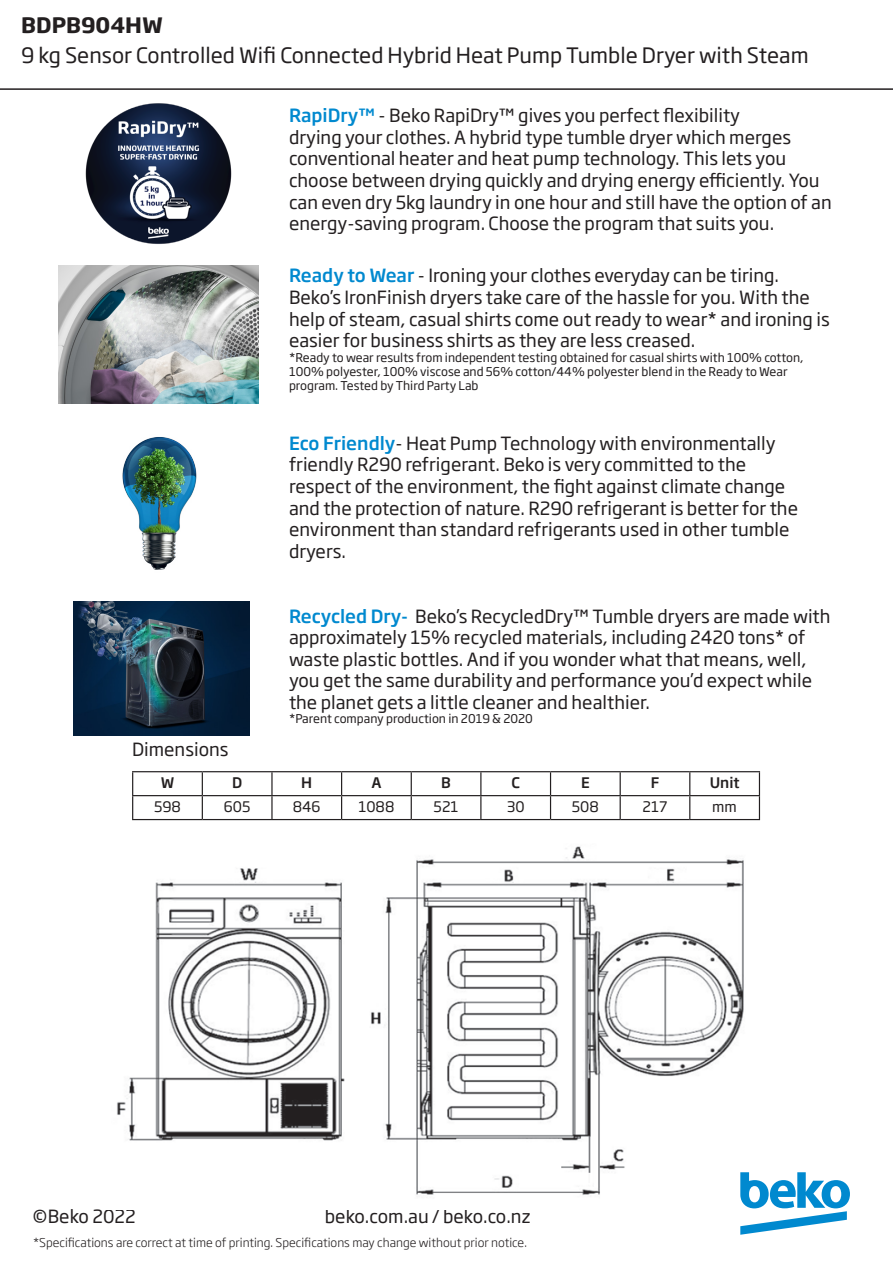
<style>
.page{position:relative;width:893px;height:1263px;background:#fff}
.page>*{position:absolute;margin:0;border:0;box-sizing:border-box;transform-origin:0 0}
.t1{font:21px "Soho Gothic Pro";color:#231f20}
.t2{font:700 21px "Soho Gothic Pro";color:#231f20}
.t3{font:18px/21.6px "Soho Gothic Pro";color:#231f20}
.t4{font:14.4px "Soho Gothic Pro";color:#231f20}
.t5{font:500 14.4px "Soho Gothic Pro";color:#231f20}
.t6{font:12px/14.4px "Soho Gothic Pro";color:#231f20}
.t7{font:300 12px "Soho Gothic Pro";color:#231f20}
.s1{font-weight:500;color:#0089cf}
</style>
<div class="page">
<hr style="left:0;top:88px;width:893px;height:2px;background:#231f20">
<img style="left:117px;top:811px;width:644px;height:384px">
<img style="left:59px;top:265px;width:199px;height:139px">
<img style="left:85px;top:103px;width:147px;height:141px">
<svg style="left:740px;top:1172px;width:110px;height:63px"></svg>
<hr style="left:132px;top:771px;width:70px;height:1px;background:#231f20">
<hr style="left:202px;top:771px;width:70px;height:1px;background:#231f20">
<hr style="left:272px;top:771px;width:70px;height:1px;background:#231f20">
<hr style="left:271px;top:772px;width:2px;height:23px;background:#231f20">
<hr style="left:342px;top:771px;width:69px;height:1px;background:#231f20">
<hr style="left:411px;top:771px;width:70px;height:1px;background:#231f20">
<hr style="left:481px;top:771px;width:69px;height:1px;background:#231f20">
<hr style="left:550px;top:771px;width:70px;height:1px;background:#231f20">
<hr style="left:620px;top:771px;width:70px;height:1px;background:#231f20">
<hr style="left:690px;top:771px;width:70px;height:1px;background:#231f20">
<hr style="left:132px;top:795px;width:70px;height:1px;background:#231f20">
<svg style="left:132px;top:772px;width:1px;height:47px"></svg>
<hr style="left:202px;top:795px;width:70px;height:1px;background:#231f20">
<svg style="left:202px;top:772px;width:1px;height:47px"></svg>
<hr style="left:272px;top:795px;width:70px;height:1px;background:#231f20">
<hr style="left:271px;top:796px;width:2px;height:23px;background:#231f20">
<hr style="left:342px;top:795px;width:69px;height:1px;background:#231f20">
<svg style="left:341px;top:772px;width:1px;height:47px"></svg>
<hr style="left:411px;top:795px;width:70px;height:1px;background:#231f20">
<svg style="left:411px;top:772px;width:1px;height:47px"></svg>
<hr style="left:481px;top:795px;width:69px;height:1px;background:#231f20">
<svg style="left:480px;top:772px;width:1px;height:47px"></svg>
<hr style="left:550px;top:795px;width:70px;height:1px;background:#231f20">
<svg style="left:550px;top:772px;width:1px;height:47px"></svg>
<hr style="left:620px;top:795px;width:70px;height:1px;background:#231f20">
<svg style="left:620px;top:772px;width:1px;height:47px"></svg>
<hr style="left:690px;top:795px;width:70px;height:1px;background:#231f20">
<svg style="left:689px;top:772px;width:1px;height:47px"></svg>
<svg style="left:759px;top:772px;width:1px;height:47px"></svg>
<hr style="left:132px;top:819px;width:70px;height:1px;background:#231f20">
<hr style="left:202px;top:819px;width:70px;height:1px;background:#231f20">
<hr style="left:272px;top:819px;width:70px;height:1px;background:#231f20">
<hr style="left:342px;top:819px;width:69px;height:1px;background:#231f20">
<hr style="left:411px;top:819px;width:70px;height:1px;background:#231f20">
<hr style="left:481px;top:819px;width:69px;height:1px;background:#231f20">
<hr style="left:550px;top:819px;width:70px;height:1px;background:#231f20">
<hr style="left:620px;top:819px;width:70px;height:1px;background:#231f20">
<hr style="left:690px;top:819px;width:70px;height:1px;background:#231f20">
<img style="left:122px;top:437px;width:75px;height:133px">
<img style="left:74px;top:601px;width:175px;height:134px">
<p class="t2" style="left:21px;top:9px;width:143px">BDPB904HW</p>
<p class="t1" style="left:21px;top:39px;width:789px">9 kg Sensor Controlled Wifi Connected Hybrid Heat Pump Tumble Dryer with Steam</p>
<p class="t3" style="left:289px;top:104px;width:544px"><span class="s1">RapiDry™</span> - Beko RapiDry™ gives you perfect flexibility<br>drying your clothes. A hybrid type tumble dryer which merges conventional heater and heat pump technology. This lets you choose between drying quickly and drying energy efficiently. You can even dry 5kg laundry in one hour and still have the option of an energy-saving program. Choose the program that suits you.</p>
<p class="t3" style="left:289px;top:264px;width:542px"><span class="s1">Ready to Wear</span> - Ironing your clothes everyday can be tiring.<br>Beko’s IronFinish dryers take care of the hassle for you. With the help of steam, casual shirts come out ready to wear* and ironing is easier for business shirts as they are less creased.</p>
<p class="t6" style="left:289px;top:349px;width:516px">*Ready to wear results from independent testing obtained for casual shirts with 100% cotton,<br>100% polyester, 100% viscose and 56% cotton/44% polyester blend in the Ready to Wear program. Tested by Third Party Lab</p>
<p class="t3" style="left:289px;top:431px;width:511px"><span class="s1">Eco Friendly</span>- Heat Pump Technology with environmentally friendly R290 refrigerant. Beko is very committed to the respect of the environment, the fight against climate change and the protection of nature. R290 refrigerant is better for the environment than standard refrigerants used in other tumble dryers.</p>
<p class="t3" style="left:132px;top:738px;width:98px">Dimensions</p>
<p class="t3" style="left:289px;top:604px;width:543px"><span class="s1">Recycled Dry-</span> Beko’s RecycledDry™ Tumble dryers are made with approximately 15% recycled materials, including 2420 tons* of waste plastic bottles. And if you wonder what that means, well, you get the same durability and performance you’d expect while the planet gets a little cleaner and healthier.</p>
<p class="t6" style="left:289px;top:711px;width:245px">*Parent company production in 2019 &amp; 2020</p>
<p class="t5" style="left:161px;top:771px;width:15px">W</p>
<p class="t5" style="left:232px;top:771px;width:12px">D</p>
<p class="t5" style="left:301px;top:771px;width:12px">H</p>
<p class="t5" style="left:371px;top:771px;width:12px">A</p>
<p class="t5" style="left:441px;top:771px;width:11px">B</p>
<p class="t5" style="left:511px;top:771px;width:10px">C</p>
<p class="t5" style="left:581px;top:771px;width:10px">E</p>
<p class="t5" style="left:651px;top:771px;width:10px">F</p>
<p class="t5" style="left:710px;top:771px;width:31px">Unit</p>
<p class="t4" style="left:154px;top:795px;width:28px">598</p>
<p class="t4" style="left:224px;top:795px;width:28px">605</p>
<p class="t4" style="left:293px;top:795px;width:29px">846</p>
<p class="t4" style="left:358px;top:795px;width:38px">1088</p>
<p class="t4" style="left:434px;top:795px;width:26px">521</p>
<p class="t4" style="left:507px;top:795px;width:19px">30</p>
<p class="t4" style="left:572px;top:795px;width:29px">508</p>
<p class="t4" style="left:643px;top:795px;width:26px">217</p>
<p class="t4" style="left:712px;top:795px;width:26px">mm</p>
<p class="t3" style="left:33px;top:1205px;width:105px">©Beko 2022</p>
<p class="t3" style="left:325px;top:1205px;width:207px">beko.com.au / beko.co.nz</p>
<p class="t7" style="left:33px;top:1233px;width:495px">*Specifications are correct at time of printing. Specifications may change without prior notice.</p>
</div>
